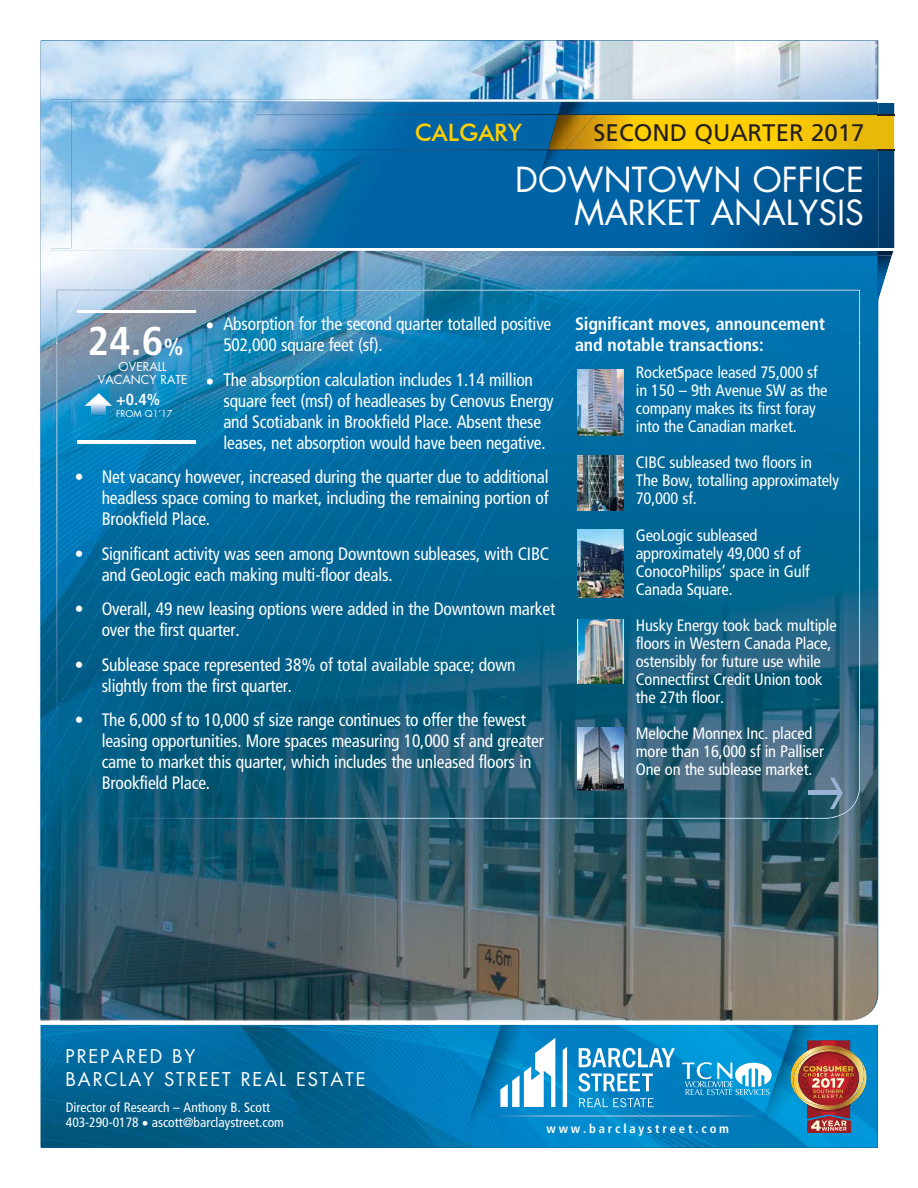
<style>
.page{position:relative;width:918px;height:1188px;background:#fff}
.page>*{position:absolute;margin:0;border:0;box-sizing:border-box;transform-origin:0 0}
.t1{font:700 condensed 40.2px "Frutiger";color:#fff;scale:1.04 1}
.t2{font:33.6px/33.6px "Futura";color:#fff;text-align:right}
.t3{font:24px "Frutiger";color:#231f20}
.t4{font:500 24px "Futura BT";color:#ffcf00}
.t5{font:18.45px/22.2px "Futura";letter-spacing:.1em;color:#fff}
.t6{font:condensed 18px/21px "Frutiger";letter-spacing:-.01em;color:#fff}
.t7{font:700 condensed 18px/21px "Frutiger";letter-spacing:-.01em;color:#fff}
.t8{font:condensed 16.5px/18px "Frutiger";letter-spacing:-.01em;color:#fff}
.t9{font:700 condensed 16.05px "Frutiger";color:#fff}
.t10{font:condensed 13.5px/15px "Frutiger";color:#fff}
.t11{font:700 condensed 12.6px "Frutiger";letter-spacing:.225em;color:#fff}
.t12{font:12px/12.6px "Futura";color:#fff;text-align:center}
.t13{font:9.15px "Futura";color:#fff}
.s1{font-size:23.25px}
.s2{font-family:"Myriad Pro";font-stretch:normal}
</style>
<div class="page">
<img style="left:41px;top:1020px;width:814px;height:1px">
<img style="left:41px;top:41px;width:836px;height:102px">
<img style="left:41px;top:143px;width:51px;height:877px">
<img style="left:92px;top:251px;width:785px;height:769px">
<img style="left:57px;top:290px;width:803px;height:53px">
<img style="left:57px;top:342px;width:53px;height:477px">
<img style="left:807px;top:342px;width:53px;height:477px">
<img style="left:109px;top:817px;width:698px;height:2px">
<img style="left:41px;top:1025px;width:836px;height:122px">
<img style="left:557px;top:1116px;width:201px;height:1px">
<img style="left:758px;top:1025px;width:93px;height:111px">
<img style="left:464px;top:1025px;width:93px;height:111px">
<svg style="left:578px;top:1048px;width:97px;height:44px"></svg>
<svg style="left:563px;top:1047px;width:4px;height:60px"></svg>
<svg style="left:500px;top:1038px;width:55px;height:69px"></svg>
<svg style="left:579px;top:1098px;width:75px;height:9px"></svg>
<svg style="left:682px;top:1062px;width:90px;height:33px"></svg>
<img style="left:71px;top:103px;width:823px;height:145px">
<img style="left:539px;top:103px;width:67px;height:78px">
<img style="left:447px;top:251px;width:430px;height:5px">
<img style="left:52px;top:248px;width:394px;height:3px">
<img style="left:71px;top:248px;width:375px;height:1px">
<svg style="left:877px;top:251px;width:17px;height:52px"></svg>
<img style="left:52px;top:99px;width:825px;height:3px">
<img style="left:71px;top:102px;width:806px;height:1px">
<img style="left:562px;top:102px;width:44px;height:1px">
<img style="left:257px;top:114px;width:291px;height:1px">
<img style="left:257px;top:150px;width:291px;height:1px">
<svg style="left:548px;top:114px;width:346px;height:37px;background:#d9b10d"></svg>
<img style="left:578px;top:529px;width:45px;height:69px">
<img style="left:578px;top:369px;width:45px;height:67px">
<img style="left:578px;top:455px;width:45px;height:55px">
<img style="left:578px;top:620px;width:45px;height:63px">
<img style="left:578px;top:728px;width:45px;height:62px">
<svg style="left:830px;top:778px;width:13px;height:31px"></svg>
<hr style="left:808px;top:791px;width:32px;height:4px;background:#99b3d7">
<img style="left:790px;top:1040px;width:78px;height:93px">
<img style="left:84px;top:393px;width:28px;height:23px">
<hr style="left:78px;top:440px;width:118px;height:4px;background:#fff">
<hr style="left:78px;top:310px;width:118px;height:3px;background:#fff">
<svg style="left:207px;top:379px;width:6px;height:6px"></svg>
<svg style="left:207px;top:322px;width:6px;height:6px"></svg>
<h3 class="t4" style="left:415px;top:118px;width:109px">CALGARY</h3>
<h3 class="t3" style="left:594px;top:123px;width:272px">SECOND QUARTER 2017</h3>
<h2 class="t2" style="left:515px;top:165px;width:350px">DOWNTOWN OFFICE<br>MARKET ANALYSIS</h2>
<p class="t6" style="left:223px;top:315px;width:329px">Absorption for the second quarter totalled positive<br>502,000 square feet (sf).</p>
<p class="t6" style="left:223px;top:371px;width:332px">The absorption calculation includes 1.14 million square feet (msf) of headleases by Cenovus Energy and Scotiabank in Brookfield Place. Absent these leases, net absorption would have been negative.</p>
<p class="t6" style="left:102px;top:468px;width:448px;text-align:justify;text-indent:-27px">• Net vacancy however, increased during the quarter due to additional headless space coming to market, including the remaining portion of Brookfield Place.</p>
<p class="t6" style="left:102px;top:545px;width:449px;text-indent:-27px">• Significant activity was seen among Downtown subleases, with CIBC and GeoLogic each making multi-floor deals.</p>
<p class="t6" style="left:102px;top:600px;width:455px;text-indent:-27px">• Overall, 49 new leasing options were added in the Downtown market over the first quarter.</p>
<p class="t6" style="left:102px;top:656px;width:415px;text-indent:-27px">• Sublease space represented 38% of total available space; down slightly from the first quarter.</p>
<p class="t6" style="left:102px;top:711px;width:444px;text-indent:-27px">• The 6,000 sf to 10,000 sf size range continues to offer the fewest leasing opportunities. More spaces measuring 10,000 sf and greater came to market this quarter, which includes the unleased floors in Brookfield Place.</p>
<h1 class="t1" style="left:88px;top:325px;width:94px">24.6<span class="s1">%</span></h1>
<p class="t9" style="left:116px;top:393px;width:45px">+0.4%</p>
<p class="t13" style="left:116px;top:409px;width:58px">FROM Q1’17</p>
<p class="t12" style="left:98px;top:361px;width:91px">OVERALL<br>VACANCY RATE</p>
<p class="t7" style="left:575px;top:315px;width:252px">Significant moves, announcement and notable transactions:</p>
<p class="t8" style="left:636px;top:364px;width:193px;text-indent:-21px"><span class="s2">»</span> RocketSpace leased 75,000 sf in 150 – 9th Avenue SW as the company makes its first foray into the Canadian market.</p>
<p class="t8" style="left:636px;top:455px;width:205px;text-indent:-21px"><span class="s2">»</span> CIBC subleased two floors in<br>The Bow, totalling approximately<br>70,000 sf.</p>
<p class="t8" style="left:636px;top:527px;width:175px;text-indent:-21px"><span class="s2">»</span> GeoLogic subleased approximately 49,000 sf of<br>ConocoPhilips’ space in Gulf<br>Canada Square.</p>
<p class="t8" style="left:636px;top:617px;width:202px;text-indent:-21px"><span class="s2">»</span> Husky Energy took back multiple floors in Western Canada Place, ostensibly for future use while<br>Connectfirst Credit Union took the 27th floor.</p>
<p class="t8" style="left:636px;top:726px;width:190px;text-indent:-21px"><span class="s2">»</span> Meloche Monnex Inc. placed more than 16,000 sf in Palliser<br>One on the sublease market.</p>
<p class="t5" style="left:66px;top:1047px;width:302px">PREPARED BY<br>BARCLAY STREET REAL ESTATE</p>
<p class="t10" style="left:66px;top:1101px;width:220px">Director of Research – Anthony B. Scott<br>403-290-0178 • ascott@barclaystreet.com</p>
<p class="t11" style="left:547px;top:1123px;width:184px">www.barclaystreet.com</p>
</div>
